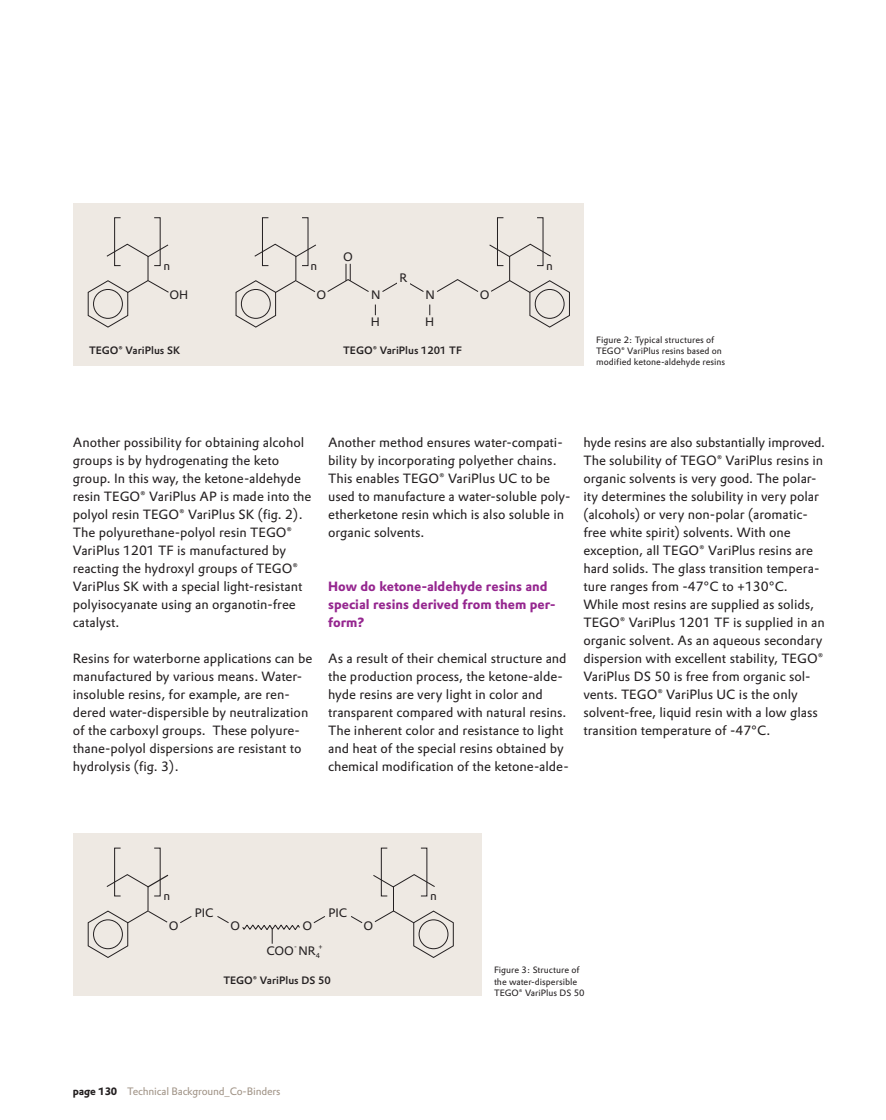
<style>
.page{position:relative;width:886px;height:1120px;background:#fff}
.page>*{position:absolute;margin:0;border:0;box-sizing:border-box;transform-origin:0 0}
.t1{font:13.2px/18px "Evonik Prokyon";color:#231f20}
.t2{font:700 13.2px/18px "Evonik Prokyon";color:#95268f}
.t3{font:12px "Evonik Prokyon";color:#231f20}
.t4{font:500 10.5px "Evonik Prokyon";color:#231f20}
.t5{font:10.5px "Evonik Prokyon";letter-spacing:-.015em;color:#a09386}
.t6{font:9px/11.2px "Evonik Prokyon";color:#231f20}
.t7{font:6.9px "Evonik Prokyon";color:#231f20}
.s1{font-weight:700;color:#231f20}
</style>
<div class="page">
<div style="left:73px;top:203px;width:510px;height:162px;background:#eee9e3"></div>
<div style="left:73px;top:833px;width:408px;height:162px;background:#eee9e3"></div>
<svg style="left:87px;top:243px;width:82px;height:85px"></svg>
<div style="left:114px;top:217px;width:7px;height:49px;border:1px solid #231f20"></div>
<div style="left:93px;top:289px;width:30px;height:30px;border:1px solid #231f20;border-radius:50%"></div>
<svg style="left:382px;top:282px;width:42px;height:10px"></svg>
<svg style="left:437px;top:279px;width:42px;height:13px"></svg>
<svg style="left:327px;top:264px;width:42px;height:28px"></svg>
<div style="left:397px;top:273px;width:13px;height:12px;background:#eee9e3"></div>
<svg style="left:235px;top:243px;width:81px;height:85px"></svg>
<div style="left:262px;top:217px;width:7px;height:49px;border:1px solid #231f20"></div>
<div style="left:241px;top:289px;width:30px;height:30px;border:1px solid #231f20;border-radius:50%"></div>
<svg style="left:489px;top:243px;width:81px;height:85px"></svg>
<div style="left:497px;top:217px;width:7px;height:49px;border:1px solid #231f20"></div>
<div style="left:534px;top:289px;width:30px;height:30px;border:1px solid #231f20;border-radius:50%"></div>
<svg style="left:87px;top:874px;width:82px;height:84px"></svg>
<div style="left:114px;top:847px;width:7px;height:49px;border:1px solid #231f20"></div>
<div style="left:93px;top:919px;width:30px;height:30px;border:1px solid #231f20;border-radius:50%"></div>
<svg style="left:180px;top:916px;width:12px;height:7px"></svg>
<svg style="left:373px;top:873px;width:81px;height:85px"></svg>
<svg style="left:313px;top:916px;width:12px;height:7px"></svg>
<svg style="left:351px;top:916px;width:12px;height:7px"></svg>
<div style="left:381px;top:847px;width:7px;height:49px;border:1px solid #231f20"></div>
<div style="left:418px;top:919px;width:30px;height:30px;border:1px solid #231f20;border-radius:50%"></div>
<svg style="left:217px;top:916px;width:83px;height:27px"></svg>
<p class="t3" style="left:343px;top:252px;width:11px">O</p>
<p class="t3" style="left:164px;top:260px;width:8px">n</p>
<p class="t3" style="left:310px;top:261px;width:8px">n</p>
<p class="t3" style="left:546px;top:261px;width:8px">n</p>
<p class="t3" style="left:399px;top:273px;width:10px">R</p>
<p class="t3" style="left:169px;top:290px;width:20px">OH</p>
<p class="t3" style="left:316px;top:290px;width:11px">O</p>
<p class="t3" style="left:371px;top:290px;width:11px">N</p>
<p class="t3" style="left:425px;top:290px;width:11px">N</p>
<p class="t3" style="left:480px;top:290px;width:11px">O</p>
<p class="t3" style="left:371px;top:317px;width:11px">H</p>
<p class="t3" style="left:425px;top:317px;width:11px">H</p>
<p class="t4" style="left:89px;top:346px;width:92px">TEGO® VariPlus SK</p>
<p class="t4" style="left:343px;top:346px;width:120px">TEGO® VariPlus 1201 TF</p>
<p class="t6" style="left:596px;top:335px;width:130px">Figure 2: Typical structures of<br>TEGO® VariPlus resins based on modified ketone-aldehyde resins</p>
<p class="t1" style="left:73px;top:434px;width:240px">Another possibility for obtaining alcohol groups is by hydrogenating the keto group. In this way, the ketone-aldehyde resin TEGO® VariPlus AP is made into the polyol resin TEGO® VariPlus SK (fig. 2).<br>The polyurethane-polyol resin TEGO® VariPlus 1201 TF is manufactured by reacting the hydroxyl groups of TEGO® VariPlus SK with a special light-resistant polyisocyanate using an organotin-free catalyst.</p>
<p class="t1" style="left:73px;top:650px;width:241px">Resins for waterborne applications can be manufactured by various means. Water&shy;insoluble resins, for example, are ren&shy;dered water-dispersible by neutralization of the carboxyl groups. These polyure&shy;thane-polyol dispersions are resistant to hydrolysis (fig. 3).</p>
<p class="t1" style="left:328px;top:434px;width:244px">Another method ensures water-compati&shy;bility by incorporating polyether chains.<br>This enables TEGO® VariPlus UC to be used to manufacture a water-soluble poly&shy;etherketone resin which is also soluble in organic solvents.</p>
<p class="t2" style="left:328px;top:578px;width:229px">How do ketone-aldehyde resins and special resins derived from them per&shy;form?</p>
<p class="t1" style="left:328px;top:650px;width:242px">As a result of their chemical structure and the production process, the ketone-alde&shy;hyde resins are very light in color and transparent compared with natural resins.<br>The inherent color and resistance to light and heat of the special resins obtained by chemical modification of the ketone-alde-</p>
<p class="t1" style="left:583px;top:434px;width:243px">hyde resins are also substantially improved.<br>The solubility of TEGO® VariPlus resins in organic solvents is very good. The polar&shy;ity determines the solubility in very polar (alcohols) or very non-polar (aromatic&shy;free white spirit) solvents. With one exception, all TEGO® VariPlus resins are hard solids. The glass transition tempera&shy;ture ranges from -47°C to +130°C.<br>While most resins are supplied as solids, TEGO® VariPlus 1201 TF is supplied in an organic solvent. As an aqueous secondary dispersion with excellent stability, TEGO® VariPlus DS 50 is free from organic sol&shy;vents. TEGO® VariPlus UC is the only solvent-free, liquid resin with a low glass transition temperature of -47°C.</p>
<p class="t3" style="left:164px;top:890px;width:8px">n</p>
<p class="t3" style="left:169px;top:920px;width:11px">O</p>
<p class="t3" style="left:195px;top:907px;width:20px">PIC</p>
<p class="t3" style="left:302px;top:920px;width:11px">O</p>
<p class="t3" style="left:328px;top:907px;width:20px">PIC</p>
<p class="t7" style="left:294px;top:943px;width:4px">-</p>
<p class="t7" style="left:318px;top:943px;width:6px">+</p>
<p class="t3" style="left:266px;top:946px;width:55px">COO NR<sub>4</sub></p>
<p class="t3" style="left:363px;top:920px;width:11px">O</p>
<p class="t3" style="left:430px;top:890px;width:8px">n</p>
<p class="t4" style="left:223px;top:976px;width:109px">TEGO® VariPlus DS 50</p>
<p class="t5" style="left:73px;top:1086px;width:209px"><span class="s1">page 130</span> Technical Background_Co-Binders</p>
<p class="t6" style="left:494px;top:965px;width:92px">Figure 3: Structure of the water-dispersible<br>TEGO® VariPlus DS 50</p>
</div>
